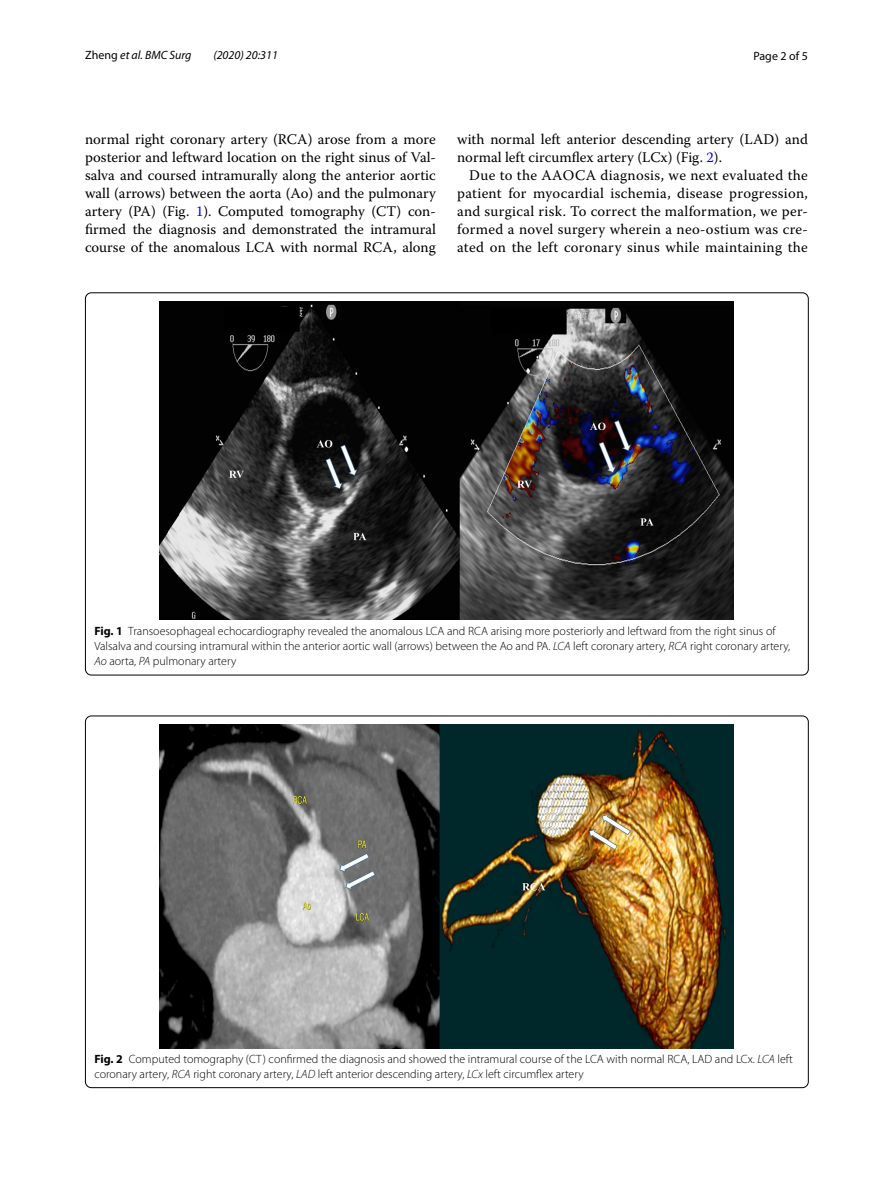
<style>
.page{position:relative;width:893px;height:1187px;background:#fff}
.page>*{position:absolute;margin:0;border:0;box-sizing:border-box;transform-origin:0 0}
.t1{font:14.7px/18px "Warnock Pro";color:#000;text-align:justify}
.t2{font:300 12px/15px "Myriad Pro";color:#000}
.t3{font:italic 12px "Myriad Pro";color:#000}
.t4{font:12px "Myriad Pro";color:#000}
.s1{font-style:normal}
.s2{color:#00f}
.s3{font-weight:700}
.s4{font-style:italic}
</style>
<div class="page">
<img style="left:160px;top:302px;width:574px;height:317px">
<img style="left:160px;top:725px;width:574px;height:322px">
<p class="t3" style="left:85px;top:48px;width:108px"><span class="s1">Zheng</span> et al. BMC Surg</p>
<p class="t3" style="left:213px;top:48px;width:66px">(2020) 20:311</p>
<p class="t4" style="left:753px;top:48px;width:56px">Page 2 of 5</p>
<p class="t1" style="left:85px;top:130px;width:352px">normal right coronary artery (RCA) arose from a more posterior and leftward location on the right sinus of Val&shy;salva and coursed intramurally along the anterior aortic wall (arrows) between the aorta (Ao) and the pulmonary artery (PA) (Fig. <span class="s2">1</span>). Computed tomography (CT) con&shy;firmed the diagnosis and demonstrated the intramural course of the anomalous LCA with normal RCA, along</p>
<p class="t1" style="left:457px;top:130px;width:352px">with normal left anterior descending artery (LAD) and normal left circumflex artery (LCx) (Fig. <span class="s2">2</span>).</p>
<p class="t1" style="left:457px;top:166px;width:352px;text-indent:12px">Due to the AAOCA diagnosis, we next evaluated the patient for myocardial ischemia, disease progression, and surgical risk. To correct the malformation, we per&shy;formed a novel surgery wherein a neo-ostium was cre&shy;ated on the left coronary sinus while maintaining the</p>
<p class="t2" style="left:94px;top:623px;width:697px"><span class="s3">Fig. 1</span> Transoesophageal echocardiography revealed the anomalous LCA and RCA arising more posteriorly and leftward from the right sinus of<br>Valsalva and coursing intramural within the anterior aortic wall (arrows) between the Ao and PA. <span class="s4">LCA</span> left coronary artery, <span class="s4">RCA</span> right coronary artery,<br><span class="s4">Ao</span> aorta, <span class="s4">PA</span> pulmonary artery</p>
<p class="t2" style="left:94px;top:1051px;width:700px"><span class="s3">Fig. 2</span> Computed tomography (CT) confirmed the diagnosis and showed the intramural course of the LCA with normal RCA, LAD and LCx. <span class="s4">LCA</span> left coronary artery, <span class="s4">RCA</span> right coronary artery, <span class="s4">LAD</span> left anterior descending artery, <span class="s4">LCx</span> left circumflex artery</p>
</div>
